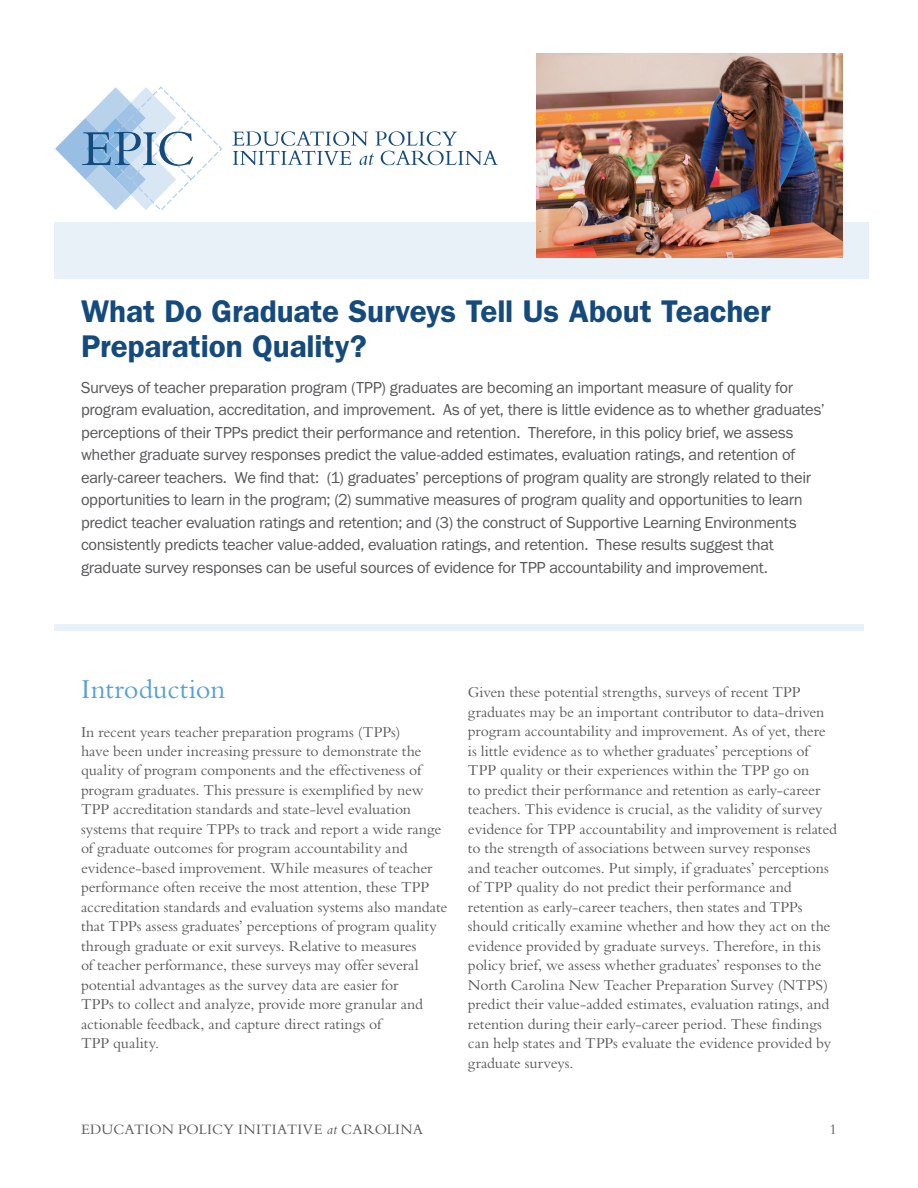
<style>
.page{position:relative;width:918px;height:1188px;background:#fff}
.page>*{position:absolute;margin:0;border:0;box-sizing:border-box;transform-origin:0 0}
.t1{font:600 31.5px/34.5px "Franklin Gothic";letter-spacing:-.005em;color:#144a7c}
.t2{font:28.5px "Bembo";color:#56a0d5}
.t3{font:16.5px/22.5px "Franklin Gothic URW Boo";letter-spacing:-.02em;color:#57585a}
.t4{font:15.75px/19.5px "Bembo";letter-spacing:-.005em;color:#57585a}
.t5{font:15px "Bembo";letter-spacing:.015em;color:#57585a}
.s1{font-style:italic}
</style>
<div class="page">
<svg style="left:55px;top:86px;width:167px;height:124px"></svg>
<svg style="left:232px;top:131px;width:266px;height:34px"></svg>
<div style="left:54px;top:624px;width:810px;height:7px;background:#e8f0f8"></div>
<div style="left:54px;top:222px;width:814px;height:57px;background:#e8f0f8"></div>
<img style="left:537px;top:53px;width:306px;height:204px">
<h1 class="t1" style="left:81px;top:294px;width:691px">What Do Graduate Surveys Tell Us About Teacher<br>Preparation Quality?</h1>
<p class="t3" style="left:81px;top:376px;width:745px">Surveys of teacher preparation program (TPP) graduates are becoming an important measure of quality for program evaluation, accreditation, and improvement. As of yet, there is little evidence as to whether graduates’ perceptions of their TPPs predict their performance and retention. Therefore, in this policy brief, we assess whether graduate survey responses predict the value-added estimates, evaluation ratings, and retention of early-career teachers. We find that: (1) graduates’ perceptions of program quality are strongly related to their opportunities to learn in the program; (2) summative measures of program quality and opportunities to learn predict teacher evaluation ratings and retention; and (3) the construct of Supportive Learning Environments consistently predicts teacher value-added, evaluation ratings, and retention. These results suggest that graduate survey responses can be useful sources of evidence for TPP accountability and improvement.</p>
<h2 class="t2" style="left:81px;top:672px;width:146px">Introduction</h2>
<p class="t4" style="left:81px;top:722px;width:368px">In recent years teacher preparation programs (TPPs)<br>have been under increasing pressure to demonstrate the quality of program components and the effectiveness of program graduates. This pressure is exemplified by new TPP accreditation standards and state-level evaluation systems that require TPPs to track and report a wide range of graduate outcomes for program accountability and evidence-based improvement. While measures of teacher performance often receive the most attention, these TPP accreditation standards and evaluation systems also mandate that TPPs assess graduates’ perceptions of program quality through graduate or exit surveys. Relative to measures<br>of teacher performance, these surveys may offer several potential advantages as the survey data are easier for<br>TPPs to collect and analyze, provide more granular and actionable feedback, and capture direct ratings of<br>TPP quality.</p>
<p class="t4" style="left:468px;top:683px;width:371px">Given these potential strengths, surveys of recent TPP graduates may be an important contributor to data-driven program accountability and improvement. As of yet, there is little evidence as to whether graduates’ perceptions of TPP quality or their experiences within the TPP go on<br>to predict their performance and retention as early-career teachers. This evidence is crucial, as the validity of survey evidence for TPP accountability and improvement is related to the strength of associations between survey responses<br>and teacher outcomes. Put simply, if graduates’ perceptions of TPP quality do not predict their performance and retention as early-career teachers, then states and TPPs should critically examine whether and how they act on the evidence provided by graduate surveys. Therefore, in this policy brief, we assess whether graduates’ responses to the North Carolina New Teacher Preparation Survey (NTPS) predict their value-added estimates, evaluation ratings, and retention during their early-career period. These findings can help states and TPPs evaluate the evidence provided by graduate surveys.</p>
<p class="t5" style="left:81px;top:1121px;width:344px">EDUCATION POLICY INITIATIVE <span class="s1">at</span> CAROLINA</p>
<p class="t5" style="left:830px;top:1121px;width:9px">1</p>
</div>
